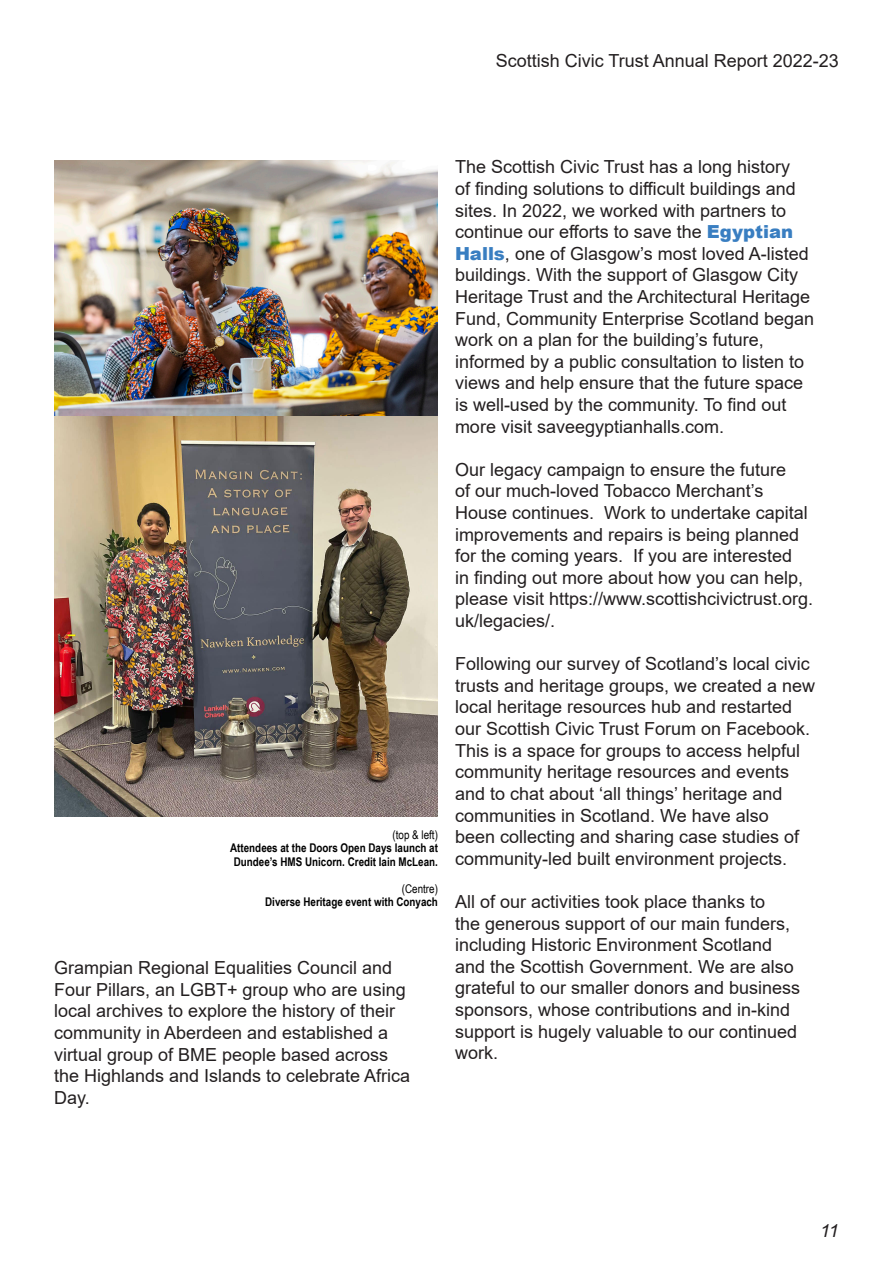
<style>
.page{position:relative;width:893px;height:1263px;background:#fff}
.page>*{position:absolute;margin:0;border:0;box-sizing:border-box;transform-origin:0 0}
.t1{font:18px/21.6px "Arial";color:#231f20}
.t2{font:italic 18px "Arial";color:#231f20}
.t3{font:700 12px/13.5px "Arial Narrow";color:#000;text-align:center}
.t4{font:12px "Arial Narrow";color:#000}
.s1{font-weight:900;color:#397ec1}
</style>
<div class="page">
<img style="left:54px;top:160px;width:384px;height:657px">
<p class="t1" style="left:496px;top:50px;width:345px">Scottish Civic Trust Annual Report 2022-23</p>
<p class="t4" style="left:393px;top:826px;width:47px">(top &amp; left)</p>
<p class="t3" style="left:230px;top:841px;width:209px">Attendees at the Doors Open Days launch at<br>Dundee’s HMS Unicorn. Credit Iain McLean.</p>
<p class="t4" style="left:402px;top:880px;width:38px">(Centre)</p>
<p class="t3" style="left:265px;top:895px;width:174px">Diverse Heritage event with Conyach</p>
<p class="t1" style="left:54px;top:957px;width:358px">Grampian Regional Equalities Council and Four Pillars, an LGBT+ group who are using local archives to explore the history of their community in Aberdeen and established a virtual group of BME people based across the Highlands and Islands to celebrate Africa Day.</p>
<p class="t1" style="left:455px;top:156px;width:361px">The Scottish Civic Trust has a long history<br>of finding solutions to difficult buildings and sites. In 2022, we worked with partners to continue our efforts to save the <span class="s1">Egyptian Halls</span>, one of Glasgow’s most loved A-listed buildings. With the support of Glasgow City Heritage Trust and the Architectural Heritage Fund, Community Enterprise Scotland began work on a plan for the building’s future, informed by a public consultation to listen to views and help ensure that the future space is well-used by the community. To find out more visit saveegyptianhalls.com.</p>
<p class="t1" style="left:455px;top:459px;width:360px">Our legacy campaign to ensure the future<br>of our much-loved Tobacco Merchant’s House continues. Work to undertake capital improvements and repairs is being planned for the coming years. If you are interested<br>in finding out more about how you can help, please visit https://www.scottishcivictrust.org. uk/legacies/.</p>
<p class="t1" style="left:455px;top:653px;width:362px">Following our survey of Scotland’s local civic trusts and heritage groups, we created a new local heritage resources hub and restarted our Scottish Civic Trust Forum on Facebook.<br>This is a space for groups to access helpful community heritage resources and events and to chat about ‘all things’ heritage and communities in Scotland. We have also<br>been collecting and sharing case studies of community-led built environment projects.</p>
<p class="t1" style="left:455px;top:891px;width:347px">All of our activities took place thanks to<br>the generous support of our main funders, including Historic Environment Scotland and the Scottish Government. We are also grateful to our smaller donors and business sponsors, whose contributions and in-kind support is hugely valuable to our continued work.</p>
<p class="t2" style="left:820px;top:1219px;width:20px">11</p>
</div>
